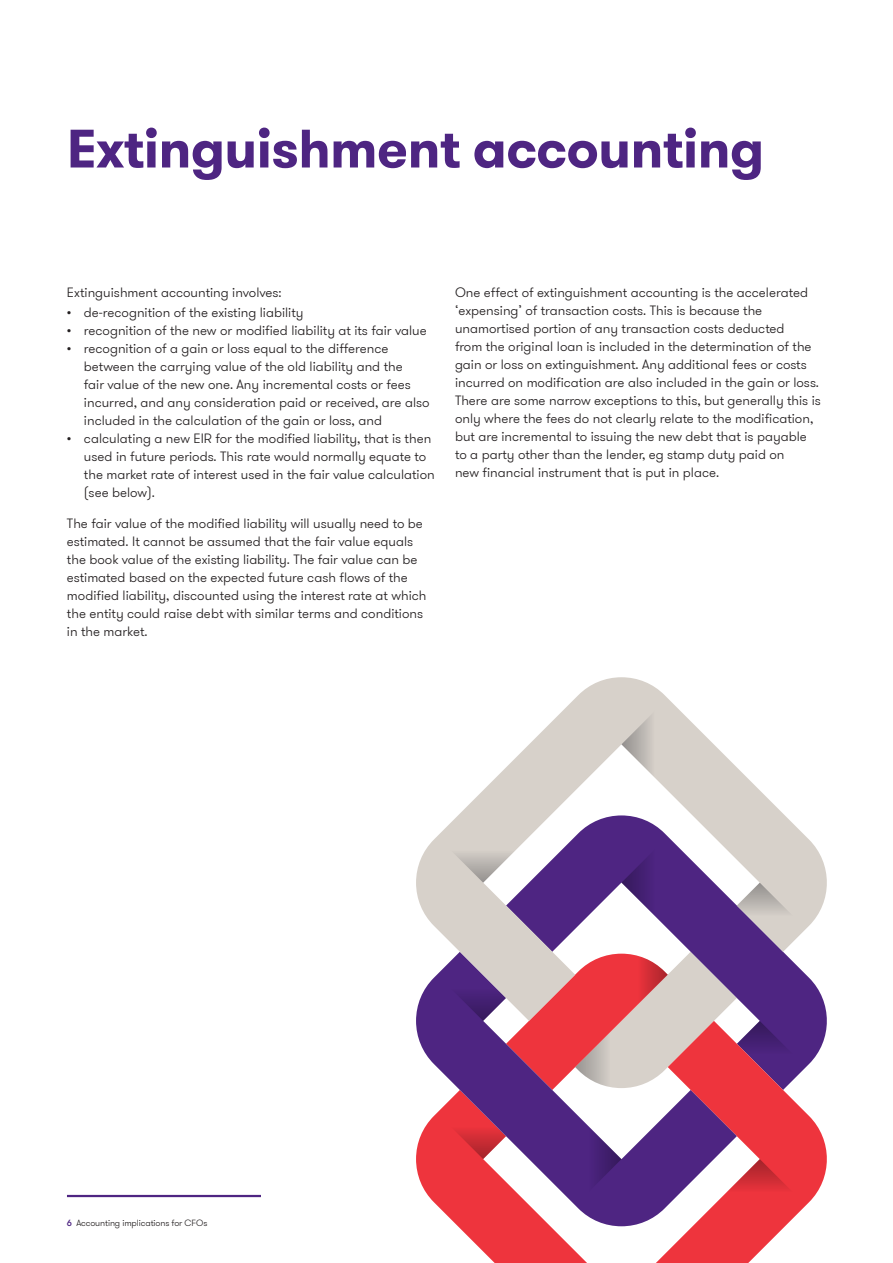
<style>
.page{position:relative;width:893px;height:1263px;background:#fff}
.page>*{position:absolute;margin:0;border:0;box-sizing:border-box;transform-origin:0 0}
._02_Headline_two_Bol{font:700 54px "GT Walsheim Pro";letter-spacing:-.01em;color:#4e2582}
._11_Body_text{font:300 13.5px/18px "GT Walsheim Pro";color:#231f20}
._11_Body_text_Pre_bu{font:300 13.5px "GT Walsheim Pro";color:#231f20}
.t1{font:300 9px "GT Walsheim Pro";letter-spacing:-.01em;color:#231f20}
.s1{font-weight:500;color:#4e2582}
</style>
<div class="page">
<hr style="left:67px;top:1195px;width:194px;height:2px;background:#4e2582">
<svg style="left:457px;top:1021px;width:370px;height:242px;fill:#ee343d"></svg>
<svg style="left:737px;top:1159px;width:69px;height:46px;background:#e5424a"></svg>
<svg style="left:575px;top:1251px;width:46px;height:12px"></svg>
<svg style="left:416px;top:1021px;width:321px;height:205px"></svg>
<svg style="left:416px;top:677px;width:411px;height:344px"></svg>
<svg style="left:737px;top:883px;width:69px;height:46px;background:#c6bec0"></svg>
<svg style="left:437px;top:836px;width:92px;height:47px"></svg>
<svg style="left:621px;top:698px;width:47px;height:92px"></svg>
<svg style="left:621px;top:836px;width:47px;height:93px"></svg>
<svg style="left:575px;top:1113px;width:46px;height:92px"></svg>
<svg style="left:437px;top:952px;width:369px;height:138px;background:#b3708f"></svg>
<p class="_02_Headline_two_Bol" style="left:67px;top:113px;width:699px">Extinguishment accounting</p>
<p class="_11_Body_text_Pre_bu" style="left:67px;top:284px;width:216px">Extinguishment accounting involves:</p>
<p class="_11_Body_text" style="left:67px;top:304px;width:238px">• de-recognition of the existing liability</p>
<p class="_11_Body_text" style="left:67px;top:322px;width:361px">• recognition of the new or modified liability at its fair value</p>
<p class="_11_Body_text" style="left:84px;top:340px;width:347px;text-indent:-17px">• recognition of a gain or loss equal to the difference between the carrying value of the old liability and the<br>fair value of the new one. Any incremental costs or fees incurred, and any consideration paid or received, are also included in the calculation of the gain or loss, and</p>
<p class="_11_Body_text" style="left:84px;top:430px;width:352px;text-indent:-17px">• calculating a new EIR for the modified liability, that is then used in future periods. This rate would normally equate to the market rate of interest used in the fair value calculation (see below).</p>
<p class="_11_Body_text" style="left:67px;top:515px;width:361px">The fair value of the modified liability will usually need to be estimated. It cannot be assumed that the fair value equals the book value of the existing liability. The fair value can be estimated based on the expected future cash flows of the modified liability, discounted using the interest rate at which the entity could raise debt with similar terms and conditions in the market.</p>
<p class="_11_Body_text" style="left:455px;top:284px;width:367px">One effect of extinguishment accounting is the accelerated ‘expensing’ of transaction costs. This is because the unamortised portion of any transaction costs deducted<br>from the original loan is included in the determination of the gain or loss on extinguishment. Any additional fees or costs incurred on modification are also included in the gain or loss.<br>There are some narrow exceptions to this, but generally this is only where the fees do not clearly relate to the modification, but are incremental to issuing the new debt that is payable to a party other than the lender, eg stamp duty paid on<br>new financial instrument that is put in place.</p>
<p class="t1" style="left:67px;top:1217px;width:142px"><span class="s1">6</span> Accounting implications for CFOs</p>
</div>
